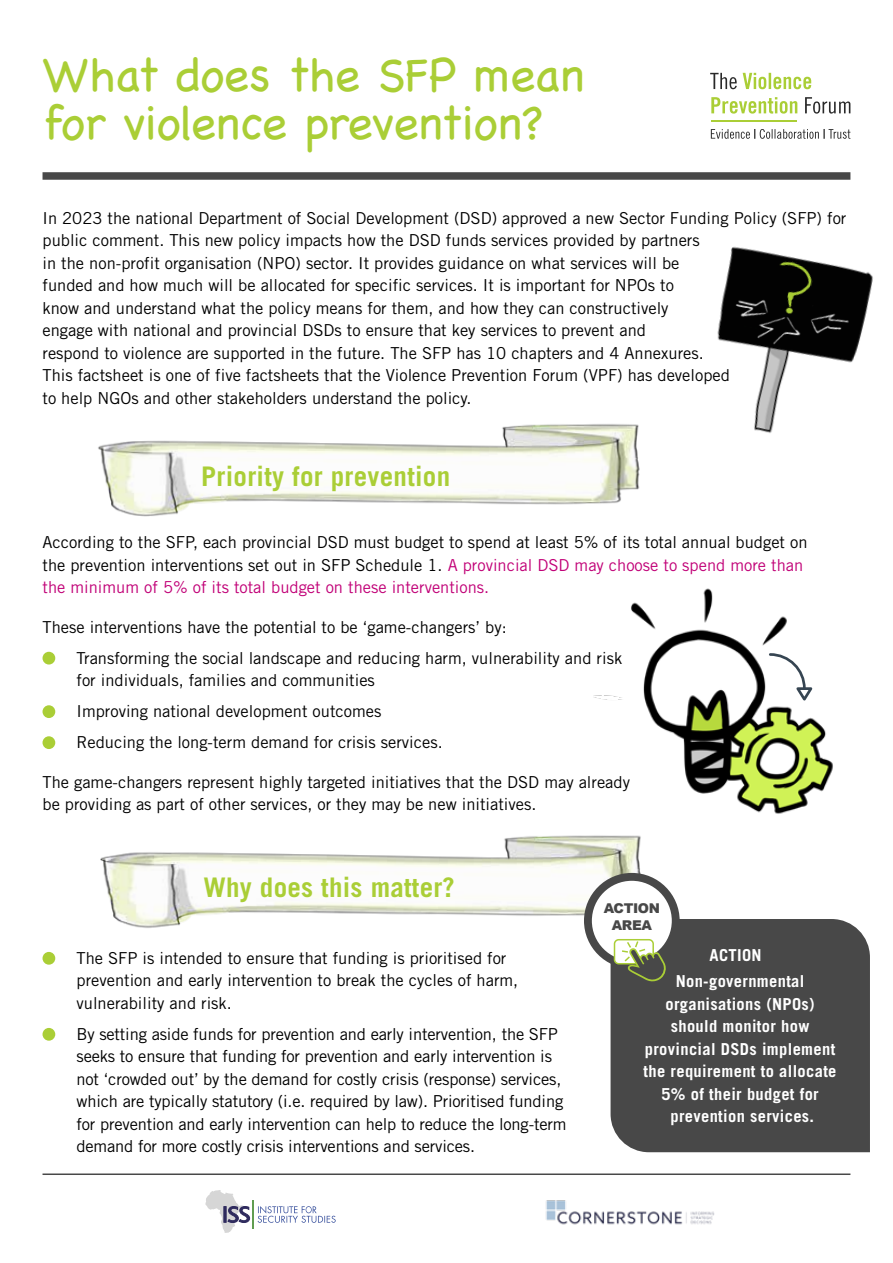
<style>
.page{position:relative;width:893px;height:1263px;background:#fff}
.page>*{position:absolute;margin:0;border:0;box-sizing:border-box;transform-origin:0 0}
.Main_Head{font:48px/48px "Chalkboard";letter-spacing:-.01em;color:#aace36}
.Green_Head{font:700 27px "Trade Gothic LT Std";letter-spacing:.01em;color:#aace36}
.Bullet{font:16.5px/22.5px "Trade Gothic LT Std";color:#000}
.Body{font:16.5px/22.5px "Trade Gothic LT Std";color:#000}
.Bold_White_Bold{font:700 16.5px/22.5px "Trade Gothic LT Std";letter-spacing:.02em;color:#fff;text-align:center}
.heading_2{font:900 13.5px/16.8px "Arial";letter-spacing:-.03em;color:#484848;text-align:center}
.s1{color:#c10077}
</style>
<div class="page">
<div style="left:43px;top:952px;width:12px;height:13px;background:#aace36;border-radius:50%"></div>
<div style="left:43px;top:1028px;width:12px;height:13px;background:#aace36;border-radius:50%"></div>
<div style="left:43px;top:652px;width:12px;height:12px;background:#aace36;border-radius:50%"></div>
<div style="left:43px;top:705px;width:12px;height:13px;background:#aace36;border-radius:50%"></div>
<div style="left:43px;top:736px;width:12px;height:13px;background:#aace36;border-radius:50%"></div>
<img style="left:98px;top:424px;width:542px;height:93px">
<img style="left:100px;top:835px;width:556px;height:108px">
<div style="left:43px;top:172px;width:807px;height:8px;background:#484848"></div>
<svg style="left:805px;top:97px;width:45px;height:17px"></svg>
<svg style="left:711px;top:97px;width:86px;height:17px"></svg>
<svg style="left:743px;top:73px;width:68px;height:16px"></svg>
<svg style="left:710px;top:73px;width:27px;height:16px"></svg>
<hr style="left:711px;top:120px;width:86px;height:1px;background:#aace36">
<svg style="left:711px;top:129px;width:139px;height:10px"></svg>
<img style="left:717px;top:246px;width:156px;height:187px">
<img style="left:726px;top:289px;width:128px;height:74px">
<hr style="left:43px;top:1173px;width:807px;height:2px;background:#484848">
<svg style="left:205px;top:1190px;width:131px;height:43px"></svg>
<img style="left:546px;top:1200px;width:168px;height:25px">
<img style="left:770px;top:259px;width:46px;height:60px">
<div style="left:611px;top:919px;width:259px;height:233px;background:#484848"></div>
<div style="left:588px;top:877px;width:88px;height:88px;background:#fff;border-radius:50%"></div>
<div style="left:584px;top:873px;width:96px;height:95px;border:8px solid #484848;border-radius:50%"></div>
<div style="left:614px;top:940px;width:39px;height:24px;background:#fff;border-radius:4px"></div>
<div style="left:614px;top:939px;width:40px;height:25px;border:2px solid #aace36;border-radius:4px"></div>
<svg style="left:622px;top:941px;width:45px;height:41px"></svg>
<img style="left:751px;top:721px;width:82px;height:93px">
<img style="left:593px;top:588px;width:224px;height:220px">
<svg style="left:767px;top:652px;width:49px;height:52px"></svg>
<p class="Main_Head" style="left:43px;top:50px;width:543px">What does the SFP mean for violence prevention?</p>
<p class="Body" style="left:43px;top:206px;width:805px">In 2023 the national Department of Social Development (DSD) approved a new Sector Funding Policy (SFP) for public comment. This new policy impacts how the DSD funds services provided by partners<br>in the non-profit organisation (NPO) sector. It provides guidance on what services will be<br>funded and how much will be allocated for specific services. It is important for NPOs to<br>know and understand what the policy means for them, and how they can constructively<br>engage with national and provincial DSDs to ensure that key services to prevent and<br>respond to violence are supported in the future. The SFP has 10 chapters and 4 Annexures.<br>This factsheet is one of five factsheets that the Violence Prevention Forum (VPF) has developed<br>to help NGOs and other stakeholders understand the policy.</p>
<p class="Green_Head" style="left:201px;top:459px;width:250px">Priority for prevention</p>
<p class="Bullet" style="left:43px;top:531px;width:767px">According to the SFP, each provincial DSD must budget to spend at least 5% of its total annual budget on the prevention interventions set out in SFP Schedule 1. <span class="s1">A provincial DSD may choose to spend more than the minimum of 5% of its total budget on these interventions.</span></p>
<p class="Bullet" style="left:43px;top:615px;width:466px">These interventions have the potential to be ‘game-changers’ by:</p>
<p class="Bullet" style="left:77px;top:646px;width:547px">Transforming the social landscape and reducing harm, vulnerability and risk for individuals, families and communities</p>
<p class="Bullet" style="left:77px;top:700px;width:306px">Improving national development outcomes</p>
<p class="Bullet" style="left:77px;top:731px;width:368px">Reducing the long-term demand for crisis services.</p>
<p class="Bullet" style="left:43px;top:770px;width:589px">The game-changers represent highly targeted initiatives that the DSD may already be providing as part of other services, or they may be new initiatives.</p>
<p class="Green_Head" style="left:203px;top:871px;width:253px">Why does this matter?</p>
<p class="Bullet" style="left:77px;top:946px;width:443px">The SFP is intended to ensure that funding is prioritised for prevention and early intervention to break the cycles of harm, vulnerability and risk.</p>
<p class="Bullet" style="left:77px;top:1022px;width:491px">By setting aside funds for prevention and early intervention, the SFP seeks to ensure that funding for prevention and early intervention is not ‘crowded out’ by the demand for costly crisis (response) services, which are typically statutory (i.e. required by law). Prioritised funding for prevention and early intervention can help to reduce the long-term demand for more costly crisis interventions and services.</p>
<p class="heading_2" style="left:604px;top:900px;width:58px">ACTION<br>AREA</p>
<p class="Bold_White_Bold" style="left:709px;top:943px;width:54px">ACTION</p>
<p class="Bold_White_Bold" style="left:644px;top:970px;width:194px">Non-governmental organisations (NPOs) should monitor how provincial DSDs implement the requirement to allocate<br>5% of their budget for prevention services.</p>
</div>
